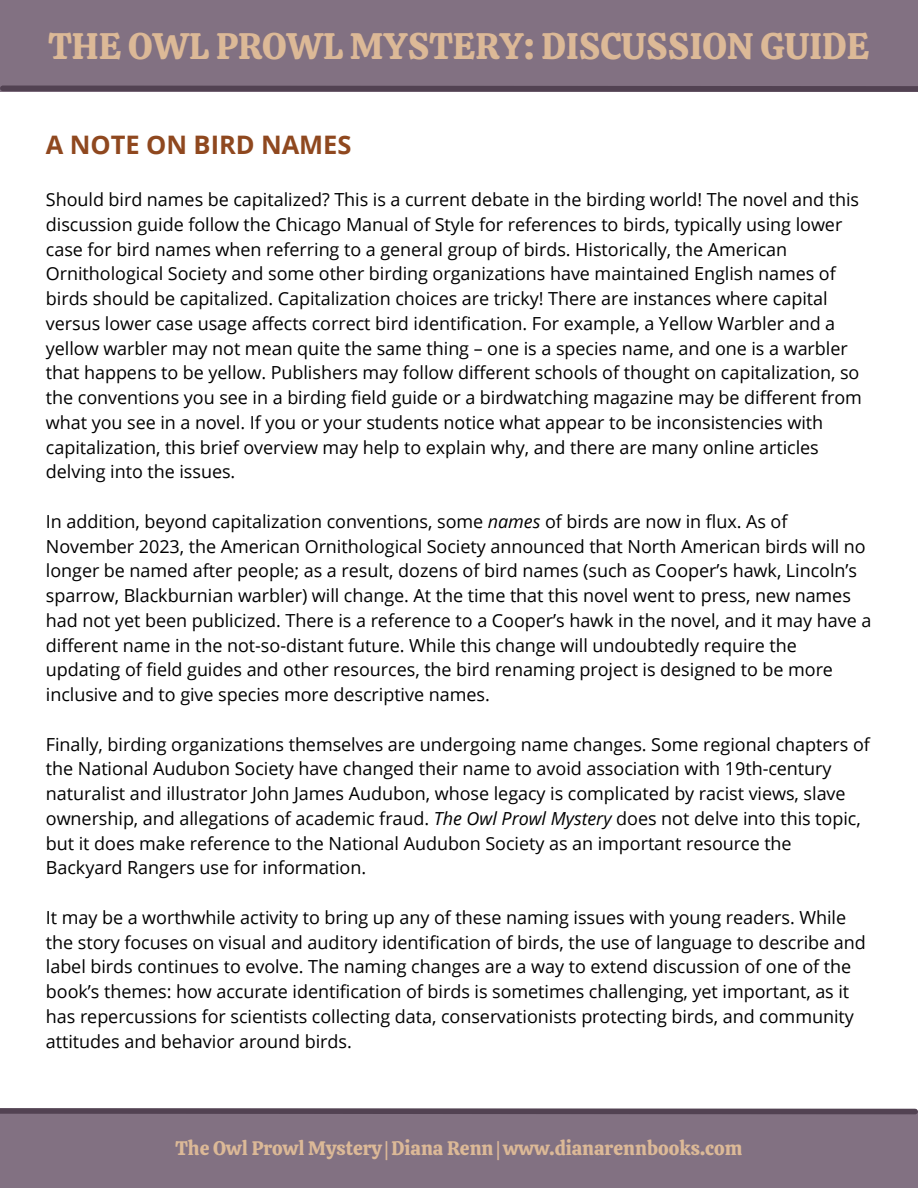
<style>
.page{position:relative;width:918px;height:1188px;background:#fff}
.page>*{position:absolute;margin:0;border:0;box-sizing:border-box;transform-origin:0 0}
.t1{font:36.75px "Calistoga";color:#dcb997}
.t2{font:700 25.5px "Open Sans";color:#8f481f}
.t3{font:19.5px "Calistoga";color:#dcb997}
.t4{font:18px/24.8px "Open Sans";letter-spacing:-.005em;color:#000}
.s1{font-style:italic}
</style>
<div class="page">
<div style="left:0;top:1111px;width:918px;height:77px;background:#827182"></div>
<div style="left:0;top:0;width:918px;height:92px;background:#827182"></div>
<svg style="left:0;top:85px;width:918px;height:7px"></svg>
<svg style="left:0;top:1108px;width:918px;height:7px;background:#625362"></svg>
<h2 class="t1" style="left:49px;top:22px;width:822px">THE OWL PROWL MYSTERY: DISCUSSION GUIDE</h2>
<p class="t2" style="left:46px;top:127px;width:307px">A NOTE ON BIRD NAMES</p>
<p class="t4" style="left:46px;top:187px;width:818px">Should bird names be capitalized? This is a current debate in the birding world! The novel and this discussion guide follow the Chicago Manual of Style for references to birds, typically using lower case for bird names when referring to a general group of birds. Historically, the American Ornithological Society and some other birding organizations have maintained English names of birds should be capitalized. Capitalization choices are tricky! There are instances where capital versus lower case usage affects correct bird identification. For example, a Yellow Warbler and a yellow warbler may not mean quite the same thing – one is a species name, and one is a warbler that happens to be yellow. Publishers may follow different schools of thought on capitalization, so the conventions you see in a birding field guide or a birdwatching magazine may be different from what you see in a novel. If you or your students notice what appear to be inconsistencies with capitalization, this brief overview may help to explain why, and there are many online articles delving into the issues.</p>
<p class="t4" style="left:46px;top:509px;width:827px">In addition, beyond capitalization conventions, some <span class="s1">names</span> of birds are now in flux. As of November 2023, the American Ornithological Society announced that North American birds will no longer be named after people; as a result, dozens of bird names (such as Cooper’s hawk, Lincoln’s sparrow, Blackburnian warbler) will change. At the time that this novel went to press, new names had not yet been publicized. There is a reference to a Cooper’s hawk in the novel, and it may have a different name in the not-so-distant future. While this change will undoubtedly require the updating of field guides and other resources, the bird renaming project is designed to be more inclusive and to give species more descriptive names.</p>
<p class="t4" style="left:46px;top:731px;width:826px">Finally, birding organizations themselves are undergoing name changes. Some regional chapters of the National Audubon Society have changed their name to avoid association with 19th-century naturalist and illustrator John James Audubon, whose legacy is complicated by racist views, slave ownership, and allegations of academic fraud. <span class="s1">The Owl Prowl Mystery</span> does not delve into this topic, but it does make reference to the National Audubon Society as an important resource the Backyard Rangers use for information.</p>
<p class="t4" style="left:46px;top:905px;width:822px">It may be a worthwhile activity to bring up any of these naming issues with young readers. While the story focuses on visual and auditory identification of birds, the use of language to describe and label birds continues to evolve. The naming changes are a way to extend discussion of one of the book’s themes: how accurate identification of birds is sometimes challenging, yet important, as it has repercussions for scientists collecting data, conservationists protecting birds, and community attitudes and behavior around birds.</p>
<h1 class="t3" style="left:176px;top:1136px;width:568px">The Owl Prowl Mystery | Diana Renn | www.dianarennbooks.com</h1>
</div>
